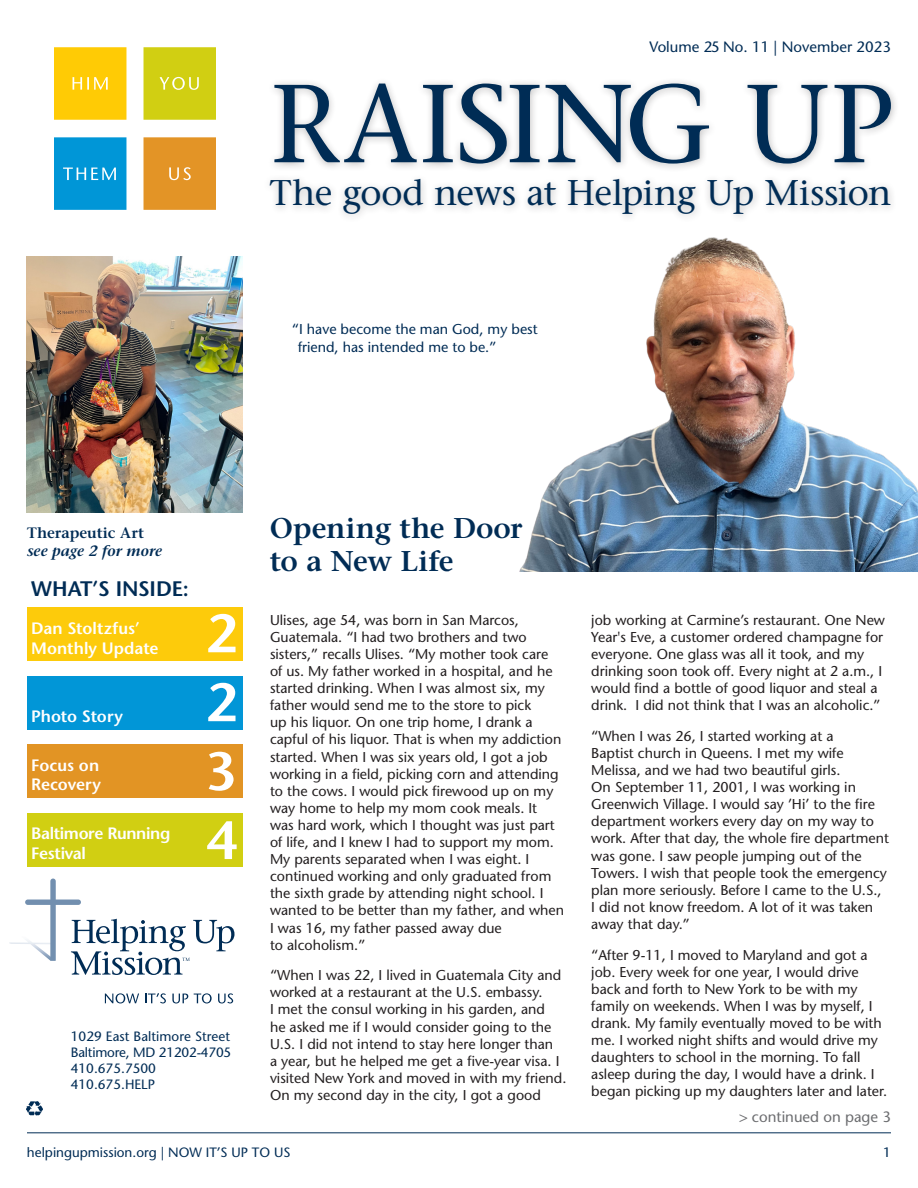
<style>
.page{position:relative;width:918px;height:1188px;background:#fff}
.page>*{position:absolute;margin:0;border:0;box-sizing:border-box;transform-origin:0 0}
.t1{font:500 110.55px "Stone Serif Std";letter-spacing:-.005em;color:#002c55}
.t2{font:600 54px "Stone Sans Std";color:#fff}
.t3{font:500 35.7px "Stone Serif Std";letter-spacing:-.015em;color:#002c55}
.t4{font:600 28.5px "Stone Serif Std";letter-spacing:-.005em;color:#002c55}
.t5{font:600 21px "Stone Sans Std";color:#002c55}
.t6{font:600 16.5px/19.8px "Stone Sans Std";letter-spacing:-.01em;color:#fff}
.t7{font:italic 600 15px/18px "Stone Serif Std";color:#002c55}
.t8{font:500 15px "Stone Sans Std";color:#002c55}
.t9{font:500 15px "Stone Sans Std";color:#6c6d70}
.body_text{font:500 14.25px/17.1px "Stone Sans Std";color:#231f20}
.t10{font:500 14.25px/17.1px "Stone Sans Std";color:#002c55}
.t11{font:500 13.5px/16.2px "Stone Sans Std";color:#002c55}
.s1{font-style:normal}
</style>
<div class="page">
<hr style="left:27px;top:1132px;width:864px;height:1px;background:#002c55">
<div style="left:27px;top:676px;width:216px;height:54px;background:#0196d7"></div>
<div style="left:27px;top:744px;width:216px;height:54px;background:#e29424"></div>
<div style="left:27px;top:813px;width:216px;height:54px;background:#d1cf12"></div>
<div style="left:27px;top:608px;width:216px;height:54px;background:#fdcb0b"></div>
<div style="left:54px;top:47px;width:72px;height:73px;background:#ffcb05"></div>
<div style="left:144px;top:137px;width:72px;height:73px;background:#e39426"></div>
<svg style="left:54px;top:137px;width:72px;height:73px;background:#0b9ad8"></svg>
<div style="left:144px;top:47px;width:72px;height:73px;background:#d1cf12"></div>
<img style="left:27px;top:1101px;width:15px;height:15px">
<svg style="left:105px;top:993px;width:34px;height:10px"></svg>
<svg style="left:145px;top:993px;width:21px;height:10px"></svg>
<svg style="left:172px;top:994px;width:16px;height:9px"></svg>
<svg style="left:194px;top:993px;width:18px;height:10px"></svg>
<svg style="left:218px;top:993px;width:15px;height:10px"></svg>
<svg style="left:25px;top:879px;width:209px;height:96px"></svg>
<img style="left:519px;top:237px;width:399px;height:334px">
<div style="left:263px;top:77px;width:637px;height:146px;background:#231f20;opacity:.3"></div>
<img style="left:27px;top:256px;width:216px;height:257px">
<p class="t8" style="left:650px;top:37px;width:243px">Volume 25 No. 11 | November 2023</p>
<p class="t1" style="left:270px;top:58px;width:625px">RAISING UP</p>
<p class="t3" style="left:270px;top:171px;width:623px">The good news at Helping Up Mission</p>
<p class="t10" style="left:298px;top:321px;width:241px;text-indent:-6px">“I have become the man God, my best friend, has intended me to be.”</p>
<p class="t7" style="left:27px;top:523px;width:137px"><span class="s1">Therapeutic Art </span>see page 2 for more</p>
<p class="t4" style="left:270px;top:511px;width:254px">Opening the Door</p>
<p class="t4" style="left:270px;top:544px;width:185px">to a New Life</p>
<p class="t5" style="left:31px;top:576px;width:159px">WHAT’S INSIDE:</p>
<p class="t6" style="left:31px;top:618px;width:129px">Dan Stoltzfus’<br>Monthly Update</p>
<p class="t6" style="left:31px;top:706px;width:93px">Photo Story</p>
<p class="t6" style="left:31px;top:755px;width:71px">Focus on<br>Recovery</p>
<p class="t6" style="left:31px;top:823px;width:141px">Baltimore Running<br>Festival</p>
<p class="t2" style="left:206px;top:601px;width:32px">2</p>
<p class="t2" style="left:206px;top:670px;width:32px">2</p>
<p class="t2" style="left:206px;top:739px;width:32px">3</p>
<p class="t2" style="left:206px;top:808px;width:32px">4</p>
<p class="t11" style="left:71px;top:1028px;width:161px">1029 East Baltimore Street</p>
<p class="t11" style="left:71px;top:1044px;width:162px">Baltimore, MD 21202-4705</p>
<p class="t11" style="left:71px;top:1060px;width:87px">410.675.7500<br>410.675.HELP</p>
<p class="body_text" style="left:270px;top:611px;width:296px">Ulises, age 54, was born in San Marcos, Guatemala. “I had two brothers and two sisters,” recalls Ulises. “My mother took care of us. My father worked in a hospital, and he started drinking. When I was almost six, my father would send me to the store to pick<br>up his liquor. On one trip home, I drank a capful of his liquor. That is when my addiction started. When I was six years old, I got a job working in a field, picking corn and attending to the cows. I would pick firewood up on my way home to help my mom cook meals. It was hard work, which I thought was just part of life, and I knew I had to support my mom.<br>My parents separated when I was eight. I continued working and only graduated from the sixth grade by attending night school. I wanted to be better than my father, and when I was 16, my father passed away due<br>to alcoholism.”</p>
<p class="body_text" style="left:270px;top:967px;width:298px">“When I was 22, I lived in Guatemala City and worked at a restaurant at the U.S. embassy.<br>I met the consul working in his garden, and<br>he asked me if I would consider going to the U.S. I did not intend to stay here longer than<br>a year, but he helped me get a five-year visa. I visited New York and moved in with my friend.<br>On my second day in the city, I got a good</p>
<p class="body_text" style="left:591px;top:611px;width:295px">job working at Carmine’s restaurant. One New Year's Eve, a customer ordered champagne for everyone. One glass was all it took, and my drinking soon took off. Every night at 2 a.m., I would find a bottle of good liquor and steal a drink. I did not think that I was an alcoholic.”</p>
<p class="body_text" style="left:591px;top:727px;width:299px">“When I was 26, I started working at a<br>Baptist church in Queens. I met my wife Melissa, and we had two beautiful girls.<br>On September 11, 2001, I was working in Greenwich Village. I would say ’Hi’ to the fire department workers every day on my way to work. After that day, the whole fire department was gone. I saw people jumping out of the Towers. I wish that people took the emergency plan more seriously. Before I came to the U.S., I did not know freedom. A lot of it was taken away that day.”</p>
<p class="body_text" style="left:591px;top:946px;width:297px">“After 9-11, I moved to Maryland and got a job. Every week for one year, I would drive back and forth to New York to be with my family on weekends. When I was by myself, I drank. My family eventually moved to be with me. I worked night shifts and would drive my daughters to school in the morning. To fall asleep during the day, I would have a drink. I began picking up my daughters later and later.</p>
<p class="t9" style="left:739px;top:1108px;width:153px">&gt; continued on page 3</p>
<p class="t11" style="left:27px;top:1145px;width:265px">helpingupmission.org | NOW IT’S UP TO US</p>
<p class="t11" style="left:883px;top:1145px;width:9px">1</p>
</div>
